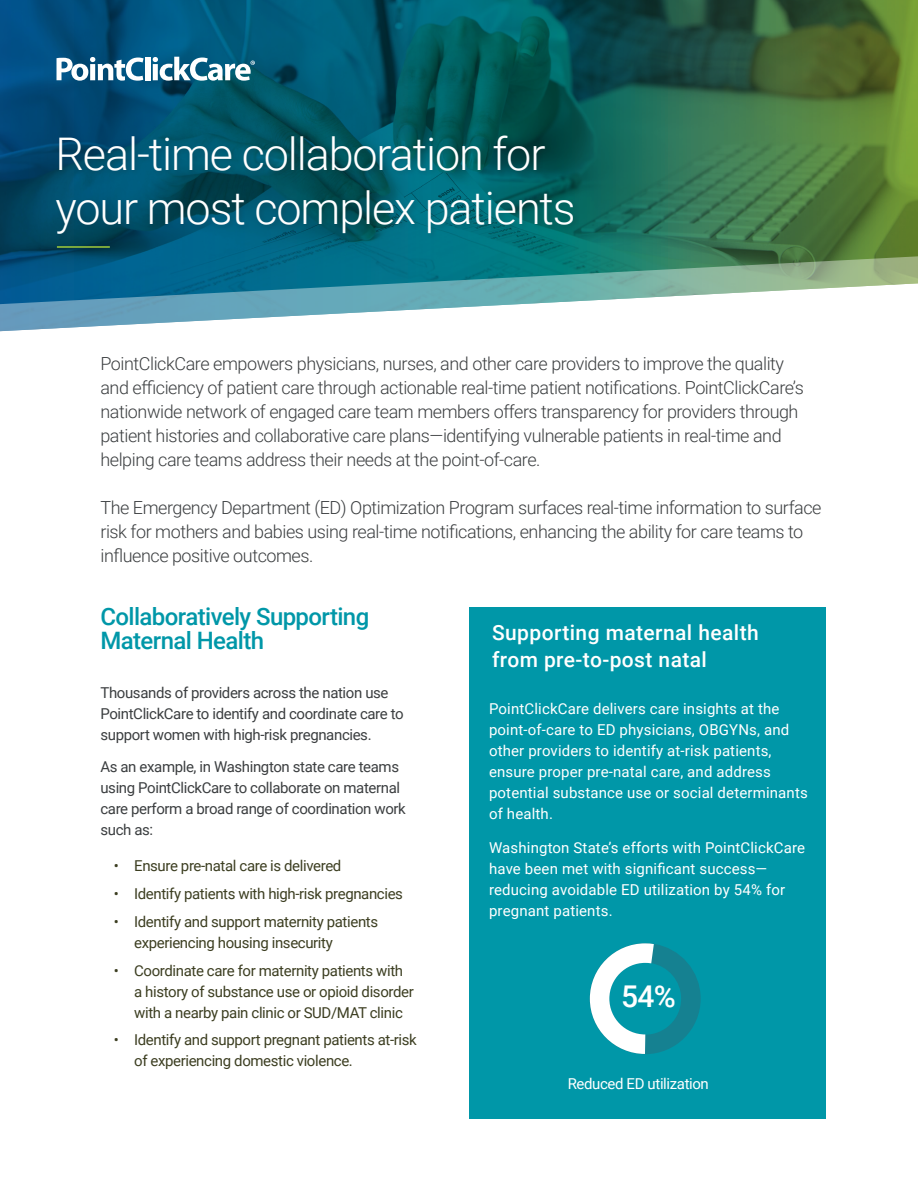
<style>
.page{position:relative;width:918px;height:1188px;background:#fff}
.page>*{position:absolute;margin:0;border:0;box-sizing:border-box;transform-origin:0 0}
.Lead-in_Copy{font:300 45px/54px "Roboto";letter-spacing:-.025em;color:#fff}
.Body_Copy-no_indent{font:500 30px "Roboto";color:#fff}
.Paragraph_Heading{font:500 24px/24px "Roboto";letter-spacing:-.025em;color:#0097a8}
.Highlight_Heading{font:500 21px/27px "Roboto";letter-spacing:.02em;color:#fff}
.Lead-in_Copy-2{font:300 18px/24px "Roboto";letter-spacing:-.025em;color:#3b3e40}
.Highlight_Copy{font:15px/21px "Roboto";letter-spacing:.01em;color:#fff}
.t1{font:15px/21px "Roboto";letter-spacing:-.025em;color:#3c3e21}
.Body_Copy{font:15px/21px "Roboto";letter-spacing:-.025em;color:#3b3e40}
.Body_Copy-no_indent-2{font:15px "Roboto";letter-spacing:-.025em;color:#fff}
</style>
<div class="page">
<div style="left:469px;top:608px;width:357px;height:511px;background:#0097a8"></div>
<svg style="left:0;top:0;width:918px;height:256px"></svg>
<svg style="left:0;top:256px;width:918px;height:76px"></svg>
<div style="left:54px;top:133px;width:526px;height:107px;background:#231f20;opacity:.2"></div>
<hr style="left:57px;top:246px;width:53px;height:2px;background:#a1cc3a">
<svg style="left:589px;top:943px;width:112px;height:111px"></svg>
<svg style="left:57px;top:57px;width:87px;height:24px"></svg>
<div style="left:145px;top:57px;width:5px;height:23px;background:#fff"></div>
<svg style="left:153px;top:57px;width:102px;height:24px"></svg>
<p class="Lead-in_Copy" style="left:56px;top:125px;width:522px">Real-time collaboration for your most complex patients</p>
<p class="Lead-in_Copy-2" style="left:100px;top:351px;width:705px">PointClickCare empowers physicians, nurses, and other care providers to improve the quality and efficiency of patient care through actionable real-time patient notifications. PointClickCare’s nationwide network of engaged care team members offers transparency for providers through patient histories and collaborative care plans—identifying vulnerable patients in real-time and helping care teams address their needs at the point-of-care.</p>
<p class="Lead-in_Copy-2" style="left:100px;top:495px;width:723px">The Emergency Department (ED) Optimization Program surfaces real-time information to surface risk for mothers and babies using real-time notifications, enhancing the ability for care teams to influence positive outcomes.</p>
<p class="Paragraph_Heading" style="left:100px;top:604px;width:270px">Collaboratively Supporting<br>Maternal Health</p>
<p class="Body_Copy" style="left:100px;top:682px;width:305px">Thousands of providers across the nation use<br>PointClickCare to identify and coordinate care to support women with high-risk pregnancies.</p>
<p class="Body_Copy" style="left:100px;top:755px;width:307px">As an example, in Washington state care teams using PointClickCare to collaborate on maternal care perform a broad range of coordination work such as:</p>
<p class="t1" style="left:114px;top:855px;width:229px">• Ensure pre-natal care is delivered</p>
<p class="t1" style="left:114px;top:883px;width:291px">• Identify patients with high-risk pregnancies</p>
<p class="t1" style="left:134px;top:910px;width:246px;text-indent:-20px">• Identify and support maternity patients experiencing housing insecurity</p>
<p class="t1" style="left:134px;top:959px;width:281px;text-indent:-20px">• Coordinate care for maternity patients with a history of substance use or opioid disorder with a nearby pain clinic or SUD/MAT clinic</p>
<p class="t1" style="left:134px;top:1029px;width:284px;text-indent:-20px">• Identify and support pregnant patients at-risk of experiencing domestic violence.</p>
<p class="Highlight_Heading" style="left:492px;top:618px;width:268px">Supporting maternal health from pre-to-post natal</p>
<p class="Highlight_Copy" style="left:489px;top:697px;width:320px">PointClickCare delivers care insights at the point-of-care to ED physicians, OBGYNs, and other providers to identify at-risk patients, ensure proper pre-natal care, and address potential substance use or social determinants of health.</p>
<p class="Highlight_Copy" style="left:489px;top:837px;width:318px">Washington State’s efforts with PointClickCare have been met with significant success— reducing avoidable ED utilization by 54% for pregnant patients.</p>
<p class="Body_Copy-no_indent" style="left:621px;top:975px;width:56px">54%</p>
<p class="Body_Copy-no_indent-2" style="left:568px;top:1073px;width:143px">Reduced ED utilization</p>
</div>
